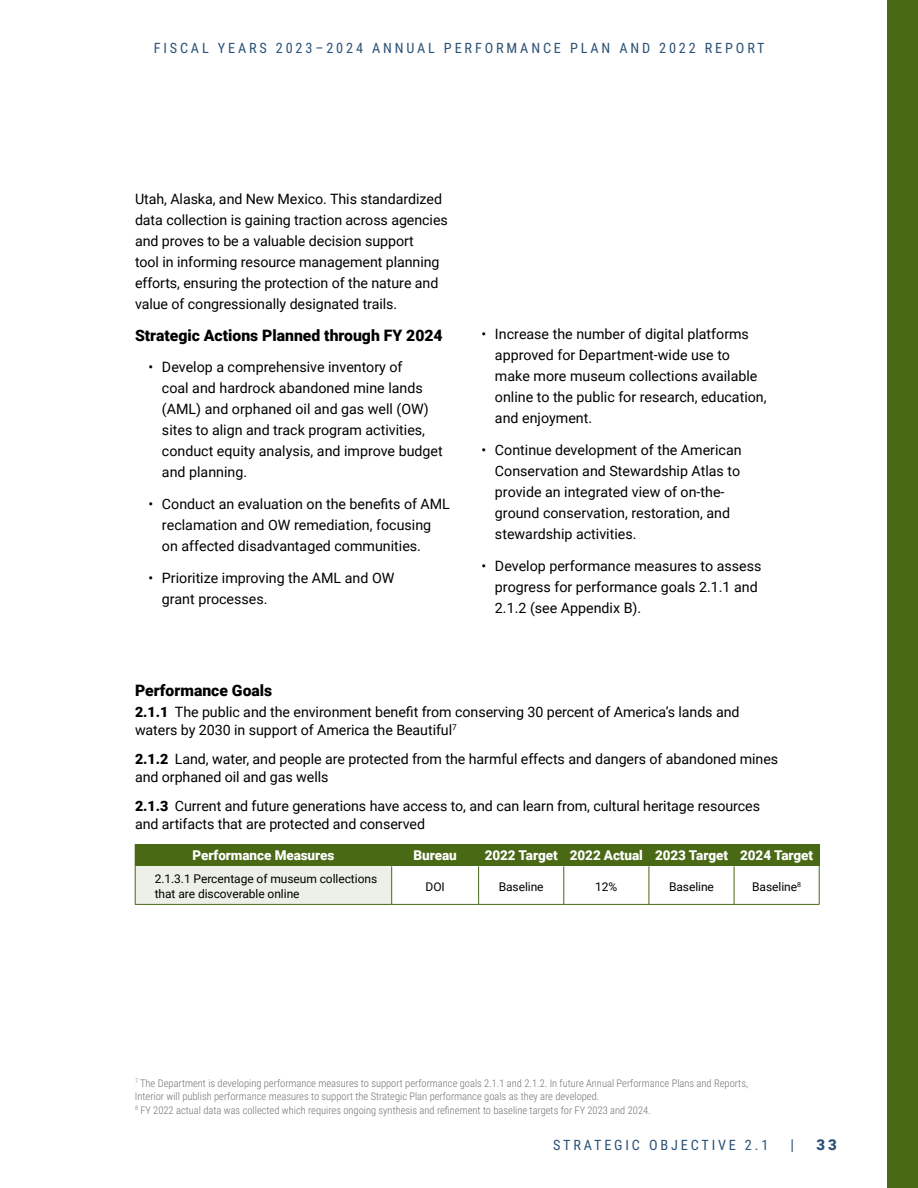
<style>
.page{position:relative;width:918px;height:1188px;background:#fff}
.page>*{position:absolute;margin:0;border:0;box-sizing:border-box;transform-origin:0 0}
.t1{font:900 15.75px "Roboto";color:#000}
.t2{font:900 15px "Roboto";color:#2c5277}
.t3{font:15px "Roboto Condensed";color:#2c5277}
.t4{font:14.25px/21px "Roboto";color:#000}
.t5{font:14.25px "Roboto Condensed";letter-spacing:.2em;color:#2c5277}
.t6{font:900 13.5px "Roboto";letter-spacing:-.005em;color:#fff}
.t7{font:12px/15px "Roboto";letter-spacing:-.005em;color:#000}
.t8{font:300 10.5px/13.5px "Roboto Condensed";color:#707173}
.s1{font-weight:900}
</style>
<div class="page">
<div style="left:888px;top:0;width:30px;height:1188px;background:#496915"></div>
<div style="left:135px;top:844px;width:257px;height:22px;background:#496915"></div>
<div style="left:392px;top:844px;width:87px;height:22px;background:#496915"></div>
<div style="left:479px;top:844px;width:85px;height:22px;background:#496915"></div>
<div style="left:564px;top:844px;width:85px;height:22px;background:#496915"></div>
<div style="left:649px;top:844px;width:85px;height:22px;background:#496915"></div>
<div style="left:734px;top:844px;width:85px;height:22px;background:#496915"></div>
<div style="left:135px;top:866px;width:257px;height:38px;background:#edf0e8"></div>
<hr style="left:135px;top:866px;width:1px;height:38px;background:#496915">
<hr style="left:135px;top:904px;width:257px;height:1px;background:#496915">
<hr style="left:391px;top:866px;width:1px;height:38px;background:#496915">
<hr style="left:478px;top:866px;width:1px;height:38px;background:#496915">
<hr style="left:564px;top:866px;width:1px;height:38px;background:#496915">
<hr style="left:649px;top:866px;width:1px;height:38px;background:#496915">
<hr style="left:734px;top:866px;width:1px;height:38px;background:#496915">
<hr style="left:819px;top:866px;width:1px;height:38px;background:#496915">
<hr style="left:392px;top:904px;width:87px;height:1px;background:#496915">
<hr style="left:479px;top:904px;width:85px;height:1px;background:#496915">
<hr style="left:564px;top:904px;width:85px;height:1px;background:#496915">
<hr style="left:649px;top:904px;width:85px;height:1px;background:#496915">
<hr style="left:734px;top:904px;width:85px;height:1px;background:#496915">
<svg style="left:819px;top:844px;width:1px;height:22px"></svg>
<p class="t5" style="left:154px;top:38px;width:612px">FISCAL YEARS 2023–2024 ANNUAL PERFORMANCE PLAN AND 2022 REPORT</p>
<p class="t4" style="left:135px;top:188px;width:309px">Utah, Alaska, and New Mexico. This standardized</p>
<p class="t4" style="left:135px;top:209px;width:314px">data collection is gaining traction across agencies and proves to be a valuable decision support<br>tool in informing resource management planning efforts, ensuring the protection of the nature and</p>
<p class="t4" style="left:135px;top:293px;width:264px">value of congressionally designated trails.</p>
<h4 class="t1" style="left:135px;top:324px;width:309px">Strategic Actions Planned through FY 2024</h4>
<p class="t4" style="left:162px;top:356px;width:282px;text-indent:-13px">• Develop a comprehensive inventory of<br>coal and hardrock abandoned mine lands (AML) and orphaned oil and gas well (OW) sites to align and track program activities, conduct equity analysis, and improve budget and planning.</p>
<p class="t4" style="left:162px;top:493px;width:289px;text-indent:-13px">• Conduct an evaluation on the benefits of AML reclamation and OW remediation, focusing on affected disadvantaged communities.</p>
<p class="t4" style="left:162px;top:567px;width:234px;text-indent:-13px">• Prioritize improving the AML and OW grant processes.</p>
<h4 class="t1" style="left:135px;top:679px;width:139px">Performance Goals</h4>
<p class="t4" style="left:495px;top:323px;width:273px;text-indent:-13px">• Increase the number of digital platforms approved for Department-wide use to make more museum collections available online to the public for research, education, and enjoyment.</p>
<p class="t4" style="left:495px;top:439px;width:248px;text-indent:-13px">• Continue development of the American Conservation and Stewardship Atlas to provide an integrated view of on-the&shy;ground conservation, restoration, and stewardship activities.</p>
<p class="t4" style="left:481px;top:555px;width:281px;text-align:right">• Develop performance measures to assess progress for performance goals 2.1.1 and</p>
<p class="t4" style="left:495px;top:597px;width:148px">2.1.2 (see Appendix B).</p>
<p class="t4" style="left:135px;top:703px;width:606px;line-height:18px"><span class="s1">2.1.1</span> The public and the environment benefit from conserving 30 percent of America’s lands and waters by 2030 in support of America the Beautiful<sup>7</sup></p>
<p class="t4" style="left:135px;top:749px;width:645px;line-height:18px"><span class="s1">2.1.2</span> Land, water, and people are protected from the harmful effects and dangers of abandoned mines and orphaned oil and gas wells</p>
<p class="t4" style="left:135px;top:796px;width:627px;line-height:18px"><span class="s1">2.1.3</span> Current and future generations have access to, and can learn from, cultural heritage resources and artifacts that are protected and conserved</p>
<p class="t6" style="left:192px;top:846px;width:144px">Performance Measures</p>
<p class="t6" style="left:414px;top:846px;width:45px">Bureau</p>
<p class="t6" style="left:485px;top:846px;width:74px">2022 Target</p>
<p class="t6" style="left:570px;top:846px;width:75px">2022 Actual</p>
<p class="t6" style="left:655px;top:846px;width:74px">2023 Target</p>
<p class="t6" style="left:740px;top:846px;width:74px">2024 Target</p>
<p class="t7" style="left:155px;top:871px;width:224px">2.1.3.1 Percentage of museum collections that are discoverable online</p>
<p class="t7" style="left:426px;top:879px;width:21px">DOI</p>
<p class="t7" style="left:499px;top:879px;width:46px">Baseline</p>
<p class="t7" style="left:595px;top:879px;width:24px">12%</p>
<p class="t7" style="left:669px;top:879px;width:46px">Baseline</p>
<p class="t7" style="left:752px;top:879px;width:50px">Baseline<sup>8</sup></p>
<p class="t8" style="left:135px;top:1076px;width:615px"><sup>7</sup> The Department is developing performance measures to support performance goals 2.1.1 and 2.1.2. In future Annual Performance Plans and Reports,<br>Interior will publish performance measures to support the Strategic Plan performance goals as they are developed.</p>
<p class="t8" style="left:135px;top:1103px;width:517px"><sup>8</sup> FY 2022 actual data was collected which requires ongoing synthesis and refinement to baseline targets for FY 2023 and 2024.</p>
<p class="t5" style="left:553px;top:1135px;width:217px">STRATEGIC OBJECTIVE 2.1</p>
<p class="t3" style="left:791px;top:1134px;width:5px">|</p>
<p class="t2" style="left:817px;top:1134px;width:22px">33</p>
</div>
